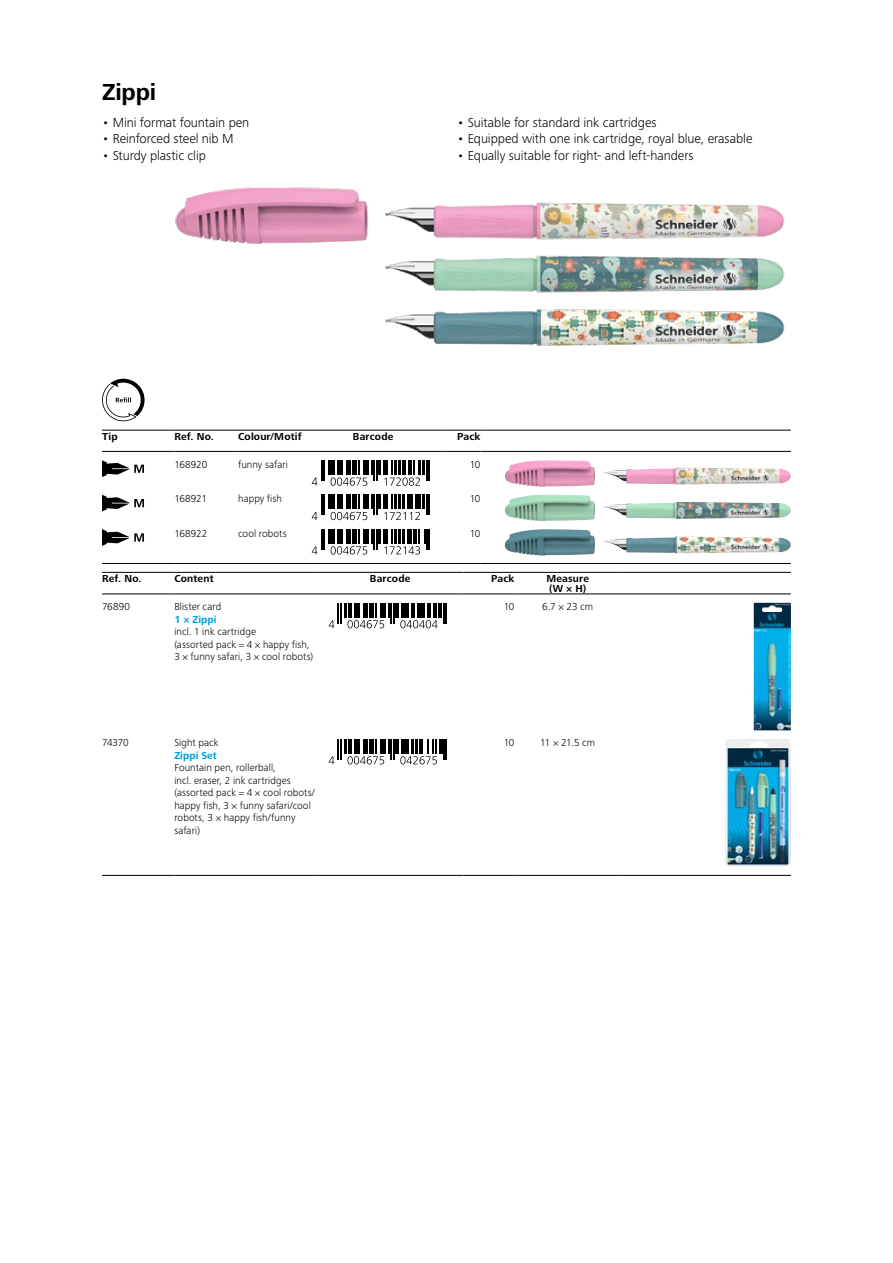
<style>
.page{position:relative;width:893px;height:1263px;background:#fff}
.page>*{position:absolute;margin:0;border:0;box-sizing:border-box;transform-origin:0 0}
.t1{font:700 24px "Frutiger Next LTW1 G";letter-spacing:-.005em;color:#000}
.t2{font:300 13.5px "Frutiger Next LTW1 G";color:#000}
.t3{font:300 10.5px/12.5px "Frutiger Next LTW1 G";letter-spacing:.005em;color:#000}
.t4{font:700 10.5px/9.8px "Frutiger Next LTW1 G";letter-spacing:.015em;color:#000}
.t5{font:700 10.5px "Frutiger Next LTW1 G";letter-spacing:.005em;color:#009fe3}
</style>
<div class="page">
<img style="left:175px;top:187px;width:610px;height:159px">
<svg style="left:102px;top:379px;width:43px;height:42px"></svg>
<hr style="left:102px;top:563px;width:72px;height:1px;background:#000">
<hr style="left:174px;top:563px;width:64px;height:1px;background:#000">
<hr style="left:238px;top:563px;width:66px;height:1px;background:#000">
<hr style="left:304px;top:563px;width:138px;height:1px;background:#000">
<hr style="left:442px;top:563px;width:38px;height:1px;background:#000">
<hr style="left:480px;top:563px;width:311px;height:1px;background:#000">
<hr style="left:102px;top:451px;width:72px;height:1px;background:#000">
<hr style="left:174px;top:451px;width:64px;height:1px;background:#000">
<hr style="left:238px;top:451px;width:66px;height:1px;background:#000">
<hr style="left:304px;top:451px;width:138px;height:1px;background:#000">
<hr style="left:442px;top:451px;width:38px;height:1px;background:#000">
<hr style="left:480px;top:451px;width:311px;height:1px;background:#000">
<hr style="left:102px;top:430px;width:72px;height:1px;background:#000">
<hr style="left:174px;top:430px;width:64px;height:1px;background:#000">
<hr style="left:238px;top:430px;width:66px;height:1px;background:#000">
<hr style="left:304px;top:430px;width:138px;height:1px;background:#000">
<hr style="left:442px;top:430px;width:38px;height:1px;background:#000">
<hr style="left:480px;top:430px;width:311px;height:1px;background:#000">
<svg style="left:102px;top:460px;width:42px;height:17px"></svg>
<hr style="left:378px;top:460px;width:3px;height:15px;background:#000">
<svg style="left:312px;top:460px;width:65px;height:26px"></svg>
<svg style="left:383px;top:460px;width:47px;height:26px"></svg>
<img style="left:505px;top:460px;width:286px;height:27px">
<svg style="left:102px;top:495px;width:42px;height:16px"></svg>
<hr style="left:378px;top:495px;width:3px;height:14px;background:#000">
<svg style="left:312px;top:495px;width:65px;height:25px"></svg>
<svg style="left:383px;top:495px;width:47px;height:25px"></svg>
<img style="left:505px;top:495px;width:286px;height:26px">
<svg style="left:102px;top:529px;width:42px;height:17px"></svg>
<hr style="left:378px;top:529px;width:3px;height:15px;background:#000">
<svg style="left:312px;top:529px;width:65px;height:25px"></svg>
<svg style="left:383px;top:529px;width:47px;height:25px"></svg>
<img style="left:505px;top:529px;width:286px;height:27px">
<hr style="left:102px;top:572px;width:72px;height:1px;background:#000">
<hr style="left:102px;top:593px;width:72px;height:1px;background:#000">
<hr style="left:174px;top:572px;width:143px;height:1px;background:#000">
<hr style="left:174px;top:593px;width:143px;height:1px;background:#000">
<hr style="left:317px;top:572px;width:146px;height:1px;background:#000">
<hr style="left:317px;top:593px;width:146px;height:1px;background:#000">
<hr style="left:463px;top:572px;width:51px;height:1px;background:#000">
<hr style="left:514px;top:572px;width:107px;height:1px;background:#000">
<hr style="left:463px;top:593px;width:51px;height:1px;background:#000">
<hr style="left:514px;top:593px;width:107px;height:1px;background:#000">
<hr style="left:621px;top:572px;width:170px;height:1px;background:#000">
<hr style="left:621px;top:593px;width:170px;height:1px;background:#000">
<hr style="left:102px;top:875px;width:72px;height:1px;background:#000">
<hr style="left:174px;top:875px;width:143px;height:1px;background:#000">
<hr style="left:317px;top:875px;width:146px;height:1px;background:#000">
<hr style="left:463px;top:875px;width:51px;height:1px;background:#000">
<hr style="left:514px;top:875px;width:107px;height:1px;background:#000">
<hr style="left:621px;top:875px;width:170px;height:1px;background:#000">
<hr style="left:395px;top:603px;width:4px;height:14px;background:#000">
<hr style="left:438px;top:603px;width:3px;height:14px;background:#000">
<hr style="left:443px;top:603px;width:2px;height:20px;background:#000">
<svg style="left:446px;top:603px;width:1px;height:20px"></svg>
<svg style="left:329px;top:603px;width:65px;height:25px"></svg>
<svg style="left:400px;top:603px;width:38px;height:25px"></svg>
<img style="left:754px;top:603px;width:37px;height:127px">
<hr style="left:395px;top:739px;width:4px;height:14px;background:#000">
<hr style="left:439px;top:739px;width:3px;height:14px;background:#000">
<hr style="left:443px;top:739px;width:2px;height:20px;background:#000">
<svg style="left:446px;top:739px;width:1px;height:20px"></svg>
<svg style="left:329px;top:739px;width:65px;height:25px"></svg>
<svg style="left:400px;top:739px;width:37px;height:25px"></svg>
<img style="left:725px;top:739px;width:66px;height:127px">
<h1 class="t1" style="left:102px;top:78px;width:56px">Zippi</h1>
<p class="t2" style="left:102px;top:115px;width:149px">• Mini format fountain pen</p>
<p class="t2" style="left:102px;top:131px;width:133px">• Reinforced steel nib M</p>
<p class="t2" style="left:102px;top:148px;width:105px">• Sturdy plastic clip</p>
<p class="t2" style="left:457px;top:115px;width:201px">• Suitable for standard ink cartridges</p>
<p class="t2" style="left:457px;top:131px;width:297px">• Equipped with one ink cartridge, royal blue, erasable</p>
<p class="t2" style="left:457px;top:148px;width:238px">• Equally suitable for right- and left-handers</p>
<p class="t4" style="left:102px;top:432px;width:17px">Tip</p>
<p class="t4" style="left:174px;top:432px;width:41px">Ref. No.</p>
<p class="t4" style="left:238px;top:432px;width:65px">Colour/Motif</p>
<p class="t4" style="left:353px;top:432px;width:42px">Barcode</p>
<p class="t4" style="left:457px;top:432px;width:25px">Pack</p>
<p class="t3" style="left:174px;top:458px;width:34px">168920</p>
<p class="t3" style="left:238px;top:458px;width:51px">funny safari</p>
<p class="t3" style="left:470px;top:458px;width:12px">10</p>
<p class="t3" style="left:174px;top:492px;width:34px">168921</p>
<p class="t3" style="left:238px;top:492px;width:45px">happy fish</p>
<p class="t3" style="left:470px;top:492px;width:12px">10</p>
<p class="t3" style="left:174px;top:527px;width:35px">168922</p>
<p class="t3" style="left:238px;top:527px;width:50px">cool robots</p>
<p class="t3" style="left:470px;top:527px;width:12px">10</p>
<p class="t4" style="left:102px;top:574px;width:41px">Ref. No.</p>
<p class="t4" style="left:174px;top:574px;width:41px">Content</p>
<p class="t4" style="left:370px;top:574px;width:42px">Barcode</p>
<p class="t4" style="left:491px;top:574px;width:25px">Pack</p>
<p class="t4" style="left:546px;top:574px;width:44px">Measure (W × H)</p>
<p class="t3" style="left:102px;top:601px;width:30px">76890</p>
<p class="t3" style="left:174px;top:601px;width:48px">Blister card</p>
<p class="t5" style="left:174px;top:613px;width:44px">1 × Zippi</p>
<p class="t3" style="left:174px;top:625px;width:140px">incl. 1 ink cartridge<br>(assorted pack = 4 × happy fish,<br>3 × funny safari, 3 × cool robots)</p>
<p class="t3" style="left:504px;top:601px;width:12px">10</p>
<p class="t3" style="left:542px;top:601px;width:53px">6.7 × 23 cm</p>
<p class="t3" style="left:102px;top:737px;width:28px">74370</p>
<p class="t3" style="left:174px;top:737px;width:46px">Sight pack</p>
<p class="t5" style="left:174px;top:749px;width:44px">Zippi Set</p>
<p class="t3" style="left:174px;top:762px;width:142px">Fountain pen, rollerball,<br>incl. eraser, 2 ink cartridges (assorted pack = 4 × cool robots/ happy fish, 3 × funny safari/cool robots, 3 × happy fish/funny safari)</p>
<p class="t3" style="left:504px;top:737px;width:12px">10</p>
<p class="t3" style="left:540px;top:737px;width:56px">11 × 21.5 cm</p>
</div>
